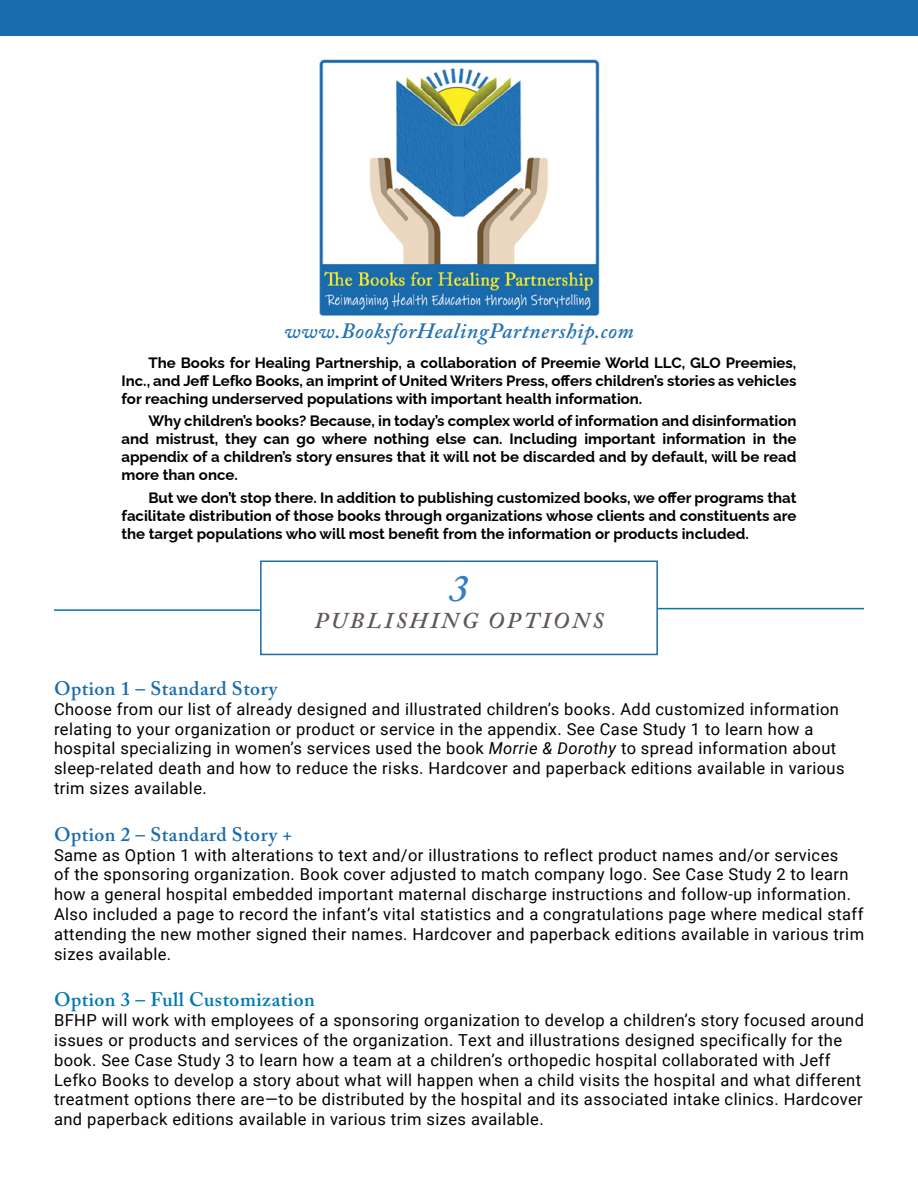
<style>
.page{position:relative;width:918px;height:1188px;background:#fff}
.page>*{position:absolute;margin:0;border:0;box-sizing:border-box;transform-origin:0 0}
.t1{font:italic 600 39px "Adobe Caslon Pro";color:#3180c2}
.t2{font:italic 600 22.5px "Adobe Caslon Pro";letter-spacing:.125em;color:#60585b}
.t3{font:italic 600 21.75px "Adobe Caslon Pro";letter-spacing:.025em;color:#2372b4}
.t4{font:600 19.5px "Adobe Caslon Pro";letter-spacing:.025em;color:#196cad}
.t5{font:600 19.5px "Adobe Caslon Pro";letter-spacing:.025em;color:#0079b0}
.t6{font:16.5px/19.8px "Roboto";letter-spacing:.025em;color:#000}
.t7{font:700 15px/18px "Raleway";color:#000;text-align:justify}
.s1{font-style:italic}
</style>
<div class="page">
<div style="left:0;top:0;width:918px;height:36px;background:#196cad"></div>
<hr style="left:658px;top:608px;width:206px;height:1px;background:#0079b0">
<hr style="left:54px;top:609px;width:206px;height:2px;background:#0079b0">
<div style="left:260px;top:561px;width:398px;height:94px;border:2px solid #196cad"></div>
<img style="left:319px;top:59px;width:281px;height:257px">
<h3 class="t3" style="left:284px;top:318px;width:351px">www.BooksforHealingPartnership.com</h3>
<p class="t7" style="left:122px;top:352px;width:677px;text-indent:27px">The Books for Healing Partnership, a collaboration of Preemie World LLC, GLO Preemies, Inc., and Jeff Lefko Books, an imprint of United Writers Press, offers children’s stories as vehicles for reaching underserved populations with important health information.</p>
<p class="t7" style="left:122px;top:410px;width:677px;text-indent:27px">Why children’s books? Because, in today’s complex world of information and disinformation and mistrust, they can go where nothing else can. Including important information in the appendix of a children’s story ensures that it will not be discarded and by default, will be read more than once.</p>
<p class="t7" style="left:122px;top:487px;width:677px;text-indent:27px">But we don’t stop there. In addition to publishing customized books, we offer programs that facilitate distribution of those books through organizations whose clients and constituents are the target populations who will most benefit from the information or products included.</p>
<h1 class="t1" style="left:449px;top:565px;width:21px">3</h1>
<h2 class="t2" style="left:314px;top:607px;width:291px">PUBLISHING OPTIONS</h2>
<p class="t4" style="left:54px;top:677px;width:225px">Option 1 – Standard Story</p>
<p class="t6" style="left:54px;top:698px;width:792px">Choose from our list of already designed and illustrated children’s books. Add customized information relating to your organization or product or service in the appendix. See Case Study 1 to learn how a hospital specializing in women’s services used the book <span class="s1">Morrie &amp; Dorothy</span> to spread information about sleep-related death and how to reduce the risks. Hardcover and paperback editions available in various trim sizes available.</p>
<p class="t4" style="left:54px;top:823px;width:240px">Option 2 – Standard Story +</p>
<p class="t6" style="left:54px;top:844px;width:812px">Same as Option 1 with alterations to text and/or illustrations to reflect product names and/or services<br>of the sponsoring organization. Book cover adjusted to match company logo. See Case Study 2 to learn how a general hospital embedded important maternal discharge instructions and follow-up information.<br>Also included a page to record the infant’s vital statistics and a congratulations page where medical staff attending the new mother signed their names. Hardcover and paperback editions available in various trim sizes available.</p>
<p class="t5" style="left:54px;top:988px;width:262px">Option 3 – Full Customization</p>
<p class="t6" style="left:54px;top:1010px;width:812px">BFHP will work with employees of a sponsoring organization to develop a children’s story focused around issues or products and services of the organization. Text and illustrations designed specifically for the book. See Case Study 3 to learn how a team at a children’s orthopedic hospital collaborated with Jeff Lefko Books to develop a story about what will happen when a child visits the hospital and what different treatment options there are—to be distributed by the hospital and its associated intake clinics. Hardcover and paperback editions available in various trim sizes available.</p>
</div>
